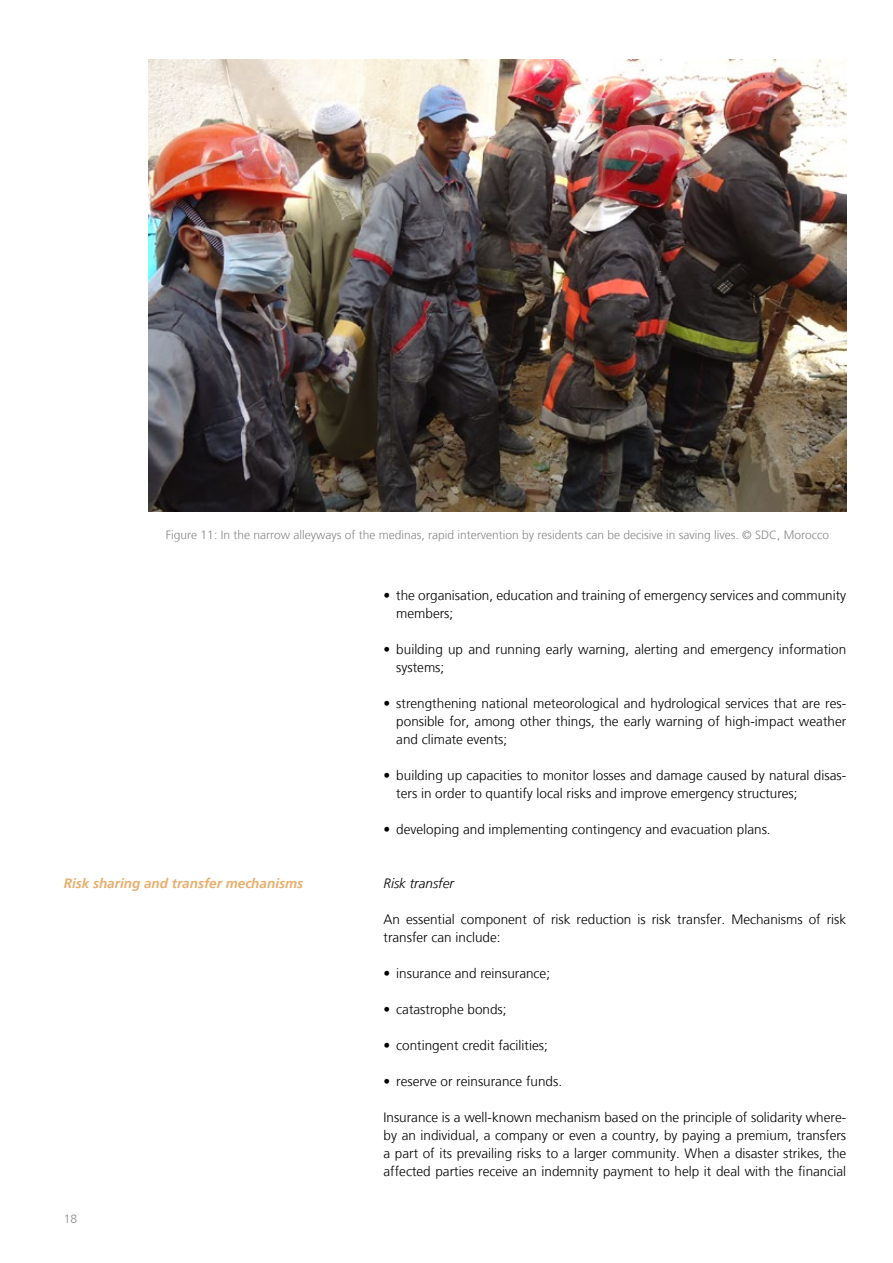
<style>
.page{position:relative;width:893px;height:1263px;background:#fff}
.page>*{position:absolute;margin:0;border:0;box-sizing:border-box;transform-origin:0 0}
.t1{font:300 13.5px/18px "Frutiger LT";color:#000}
.t2{font:italic 700 13.5px "Frutiger LT";color:#e8ae6c}
.t3{font:italic 300 13.5px "Frutiger LT";color:#000}
.t4{font:300 12px "Frutiger LT";color:#878787}
</style>
<div class="page">
<img style="left:149px;top:60px;width:697px;height:452px">
<p class="t4" style="left:166px;top:528px;width:665px">Figure 11: In the narrow alleyways of the medinas, rapid intervention by residents can be decisive in saving lives. © SDC, Morocco</p>
<p class="t2" style="left:64px;top:875px;width:241px">Risk sharing and transfer mechanisms</p>
<p class="t4" style="left:64px;top:1212px;width:15px">18</p>
<p class="t1" style="left:396px;top:586px;width:451px;text-indent:-13px">• the organisation, education and training of emergency services and community members;</p>
<p class="t1" style="left:396px;top:640px;width:451px;text-indent:-13px">• building up and running early warning, alerting and emergency information systems;</p>
<p class="t1" style="left:396px;top:694px;width:451px;text-align:justify;text-indent:-13px">• strengthening national meteorological and hydrological services that are res&shy;ponsible for, among other things, the early warning of high-impact weather and climate events;</p>
<p class="t1" style="left:396px;top:766px;width:451px;text-indent:-13px">• building up capacities to monitor losses and damage caused by natural disas&shy;ters in order to quantify local risks and improve emergency structures;</p>
<p class="t1" style="left:384px;top:820px;width:389px">• developing and implementing contingency and evacuation plans.</p>
<p class="t3" style="left:384px;top:875px;width:72px">Risk transfer</p>
<p class="t1" style="left:384px;top:910px;width:464px">An essential component of risk reduction is risk transfer. Mechanisms of risk transfer can include:</p>
<p class="t1" style="left:384px;top:964px;width:168px">• insurance and reinsurance;</p>
<p class="t1" style="left:384px;top:1000px;width:125px">• catastrophe bonds;</p>
<p class="t1" style="left:384px;top:1036px;width:166px">• contingent credit facilities;</p>
<p class="t1" style="left:384px;top:1072px;width:180px">• reserve or reinsurance funds.</p>
<p class="t1" style="left:384px;top:1108px;width:464px;text-align:justify">Insurance is a well-known mechanism based on the principle of solidarity where&shy;by an individual, a company or even a country, by paying a premium, transfers a part of its prevailing risks to a larger community. When a disaster strikes, the affected parties receive an indemnity payment to help it deal with the financial</p>
</div>
